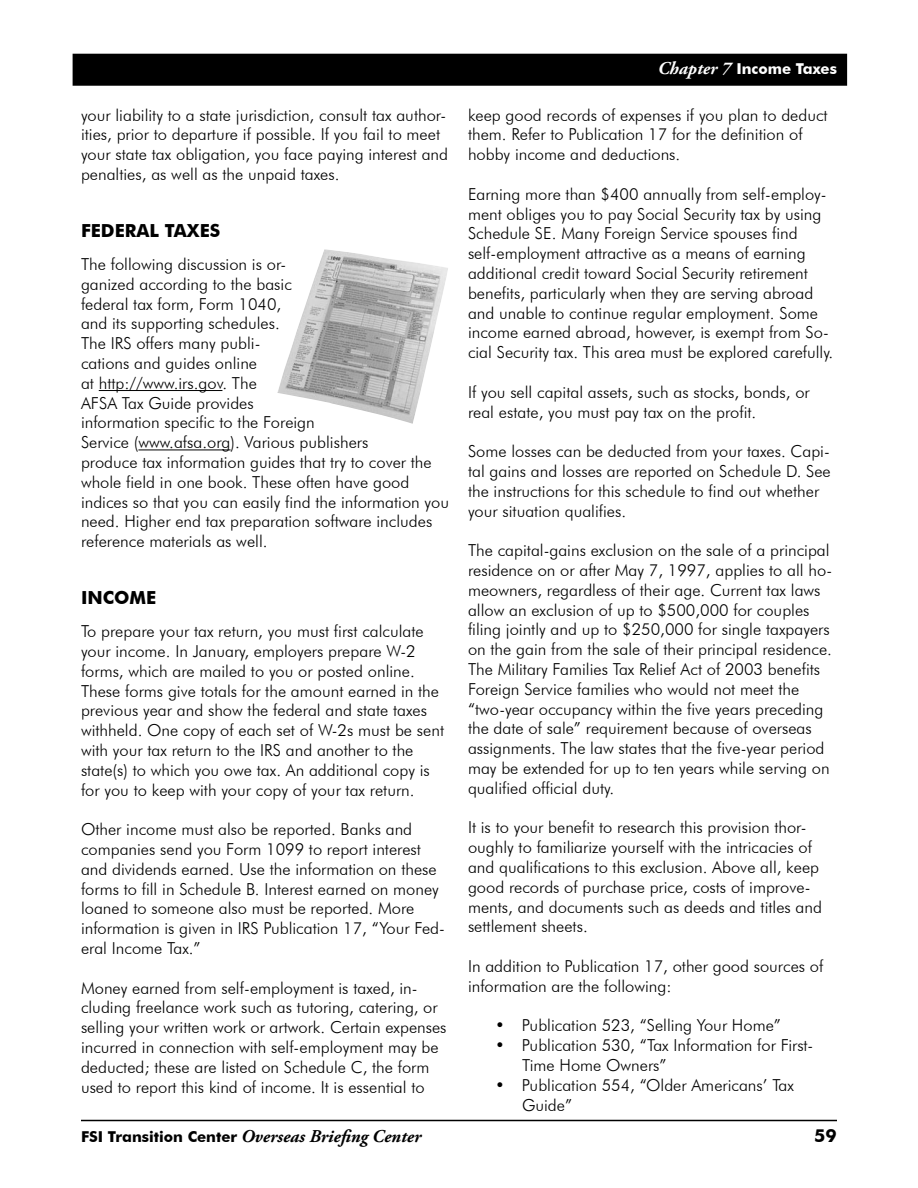
<style>
.page{position:relative;width:918px;height:1188px;background:#fff}
.page>*{position:absolute;margin:0;border:0;box-sizing:border-box;transform-origin:0 0}
.Contents_Heading{font:italic 700 18px "Adobe Garamond Pro";color:#000}
.Body_subs{font:700 18px "Futura BT";color:#000}
.Contents_Heading-2{font:700 18px "Futura BT";color:#000}
.Body_text{font:300 16.5px/19.8px "Futura BT";color:#000}
.Body_text__1st_paragraph{font:300 16.5px/19.8px "Futura BT";color:#000}
.Bullets_List_2nd_level{font:300 16.5px/19.8px "Futura BT";color:#000}
.t1{font:700 15px "Futura BT";color:#fff}
.s1{font-family:"Adobe Garamond Pro";font-style:italic;font-size:18px}
.s2{font-family:"Futura BT";font-style:normal;font-size:15px}
</style>
<div class="page">
<div style="left:73px;top:54px;width:773px;height:31px;background:#000"></div>
<div style="left:73px;top:54px;width:774px;height:32px;border:2px solid #000"></div>
<hr style="left:81px;top:1120px;width:756px;height:1px;background:#000">
<hr style="left:99px;top:390px;width:123px;height:1px;background:#000">
<hr style="left:138px;top:450px;width:93px;height:1px;background:#000">
<img style="left:277px;top:249px;width:171px;height:175px">
<p class="Body_text" style="left:81px;top:105px;width:369px">your liability to a state jurisdiction, consult tax author&shy;ities, prior to departure if possible. If you fail to meet your state tax obligation, you face paying interest and penalties, as well as the unpaid taxes.</p>
<p class="Body_subs" style="left:81px;top:219px;width:141px">FEDERAL TAXES</p>
<p class="Body_text__1st_paragraph" style="left:81px;top:254px;width:370px">The following discussion is or-<br>ganized according to the basic<br>federal tax form, Form 1040,<br>and its supporting schedules.<br>The IRS offers many publi-<br>cations and guides online<br>at http://www.irs.gov. The<br>AFSA Tax Guide provides<br>information specific to the Foreign<br>Service (www.afsa.org). Various publishers<br>produce tax information guides that try to cover the whole field in one book. These often have good indices so that you can easily find the information you need. Higher end tax preparation software includes reference materials as well.</p>
<p class="Body_subs" style="left:81px;top:587px;width:77px">INCOME</p>
<p class="Body_text__1st_paragraph" style="left:81px;top:621px;width:365px">To prepare your tax return, you must first calculate your income. In January, employers prepare W-2 forms, which are mailed to you or posted online.<br>These forms give totals for the amount earned in the previous year and show the federal and state taxes withheld. One copy of each set of W-2s must be sent with your tax return to the IRS and another to the state(s) to which you owe tax. An additional copy is for you to keep with your copy of your tax return.</p>
<p class="Body_text" style="left:81px;top:819px;width:365px">Other income must also be reported. Banks and companies send you Form 1099 to report interest and dividends earned. Use the information on these forms to fill in Schedule B. Interest earned on money loaned to someone also must be reported. More information is given in IRS Publication 17, “Your Fed&shy;eral Income Tax.”</p>
<p class="Body_text" style="left:81px;top:978px;width:367px">Money earned from self-employment is taxed, in&shy;cluding freelance work such as tutoring, catering, or selling your written work or artwork. Certain expenses incurred in connection with self-employment may be deducted; these are listed on Schedule C, the form used to report this kind of income. It is essential to</p>
<p class="t1" style="left:658px;top:60px;width:181px"><span class="s1">Chapter 7</span> Income Taxes</p>
<p class="Body_text" style="left:468px;top:105px;width:361px">keep good records of expenses if you plan to deduct them. Refer to Publication 17 for the definition of hobby income and deductions.</p>
<p class="Body_text" style="left:468px;top:184px;width:367px">Earning more than $400 annually from self-employ&shy;ment obliges you to pay Social Security tax by using Schedule SE. Many Foreign Service spouses find self-employment attractive as a means of earning additional credit toward Social Security retirement benefits, particularly when they are serving abroad and unable to continue regular employment. Some income earned abroad, however, is exempt from So&shy;cial Security tax. This area must be explored carefully.</p>
<p class="Body_text" style="left:468px;top:382px;width:343px">If you sell capital assets, such as stocks, bonds, or real estate, you must pay tax on the profit.</p>
<p class="Body_text" style="left:468px;top:441px;width:364px">Some losses can be deducted from your taxes. Capi&shy;tal gains and losses are reported on Schedule D. See the instructions for this schedule to find out whether your situation qualifies.</p>
<p class="Body_text" style="left:468px;top:540px;width:366px">The capital-gains exclusion on the sale of a principal residence on or after May 7, 1997, applies to all ho&shy;meowners, regardless of their age. Current tax laws allow an exclusion of up to $500,000 for couples filing jointly and up to $250,000 for single taxpayers on the gain from the sale of their principal residence.<br>The Military Families Tax Relief Act of 2003 benefits Foreign Service families who would not meet the “two-year occupancy within the five years preceding the date of sale” requirement because of overseas assignments. The law states that the five-year period may be extended for up to ten years while serving on qualified official duty.</p>
<p class="Body_text" style="left:468px;top:817px;width:356px">It is to your benefit to research this provision thor&shy;oughly to familiarize yourself with the intricacies of and qualifications to this exclusion. Above all, keep good records of purchase price, costs of improve&shy;ments, and documents such as deeds and titles and settlement sheets.</p>
<p class="Body_text" style="left:468px;top:956px;width:357px">In addition to Publication 17, other good sources of information are the following:</p>
<p class="Bullets_List_2nd_level" style="left:495px;top:1015px;width:287px">• Publication 523, “Selling Your Home”</p>
<p class="Bullets_List_2nd_level" style="left:522px;top:1035px;width:293px;text-indent:-27px">• Publication 530, “Tax Information for First-<br>Time Home Owners”</p>
<p class="Bullets_List_2nd_level" style="left:522px;top:1075px;width:274px;text-indent:-27px">• Publication 554, “Older Americans’ Tax<br>Guide”</p>
<p class="Contents_Heading" style="left:81px;top:1126px;width:342px"><span class="s2">FSI Transition Center</span> Overseas Briefing Center</p>
<p class="Contents_Heading-2" style="left:814px;top:1125px;width:24px">59</p>
</div>
